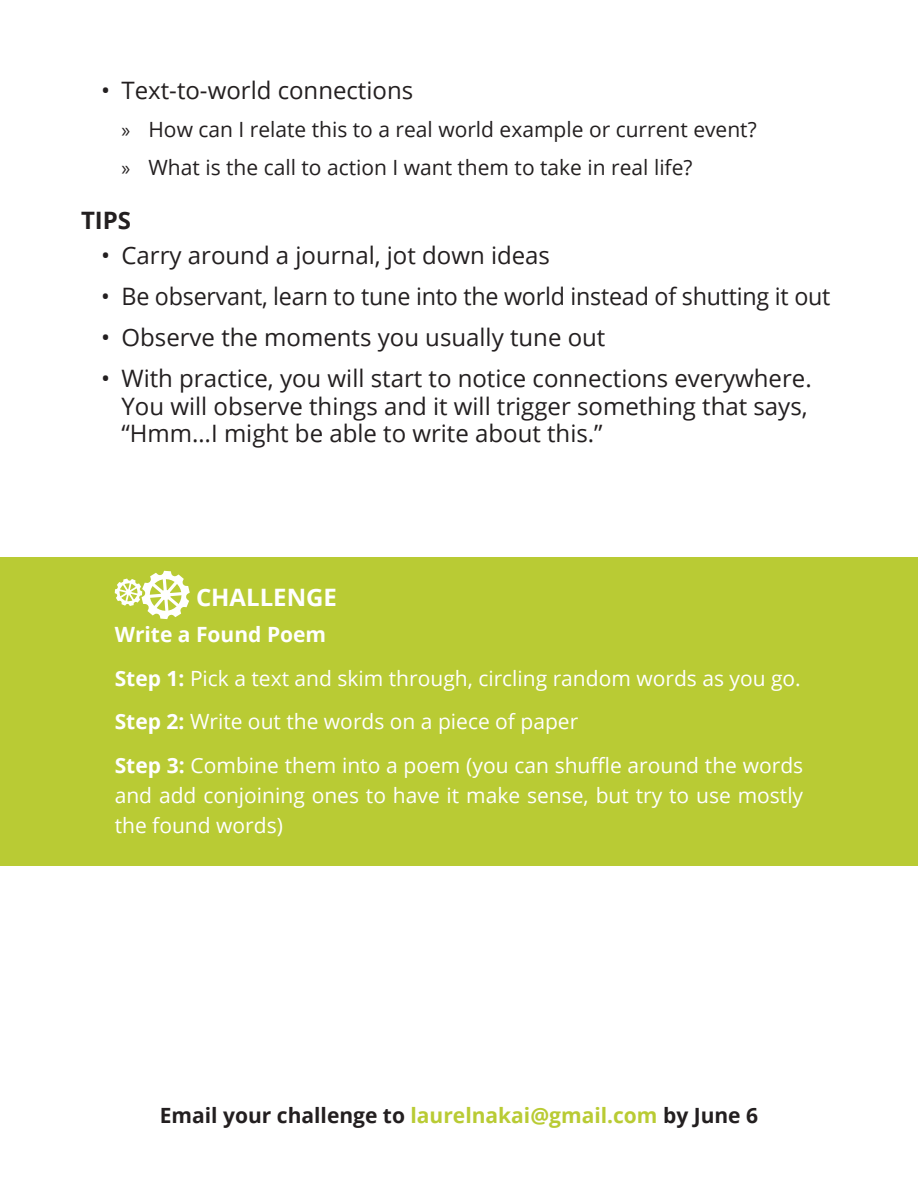
<style>
.page{position:relative;width:918px;height:1188px;background:#fff}
.page>*{position:absolute;margin:0;border:0;box-sizing:border-box;transform-origin:0 0}
.t1{font:24px/27.6px "Open Sans";color:#231f20}
.SUBTITLE{font:700 24px "Open Sans";color:#fff}
.SUBTITLE-2{font:700 24px "Open Sans";color:#231f20}
.Challenge{font:21px/30px "Open Sans";color:#fff;text-align:justify}
.t2{font:21px "Open Sans";color:#231f20}
.BODY{font:700 21px "Open Sans";color:#231f20}
.Challenge-2{font:700 21px "Open Sans";color:#fff}
.s1{font-family:"Myriad Pro"}
.s2{font-weight:700}
.s3{color:#b9cb34}
</style>
<div class="page">
<div style="left:0;top:557px;width:918px;height:309px;background:#b9cb34"></div>
<svg style="left:115px;top:571px;width:75px;height:48px"></svg>
<p class="t1" style="left:101px;top:76px;width:313px">• Text-to-world connections</p>
<p class="t2" style="left:122px;top:115px;width:637px"><span class="s1">»</span> How can I relate this to a real world example or current event?</p>
<p class="t2" style="left:122px;top:153px;width:573px"><span class="s1">»</span> What is the call to action I want them to take in real life?</p>
<p class="SUBTITLE-2" style="left:81px;top:204px;width:52px">TIPS</p>
<p class="t1" style="left:101px;top:240px;width:450px">• Carry around a journal, jot down ideas</p>
<p class="t1" style="left:101px;top:282px;width:731px">• Be observant, learn to tune into the world instead of shutting it out</p>
<p class="t1" style="left:101px;top:323px;width:506px">• Observe the moments you usually tune out</p>
<p class="t1" style="left:122px;top:364px;width:692px;text-indent:-20px">• With practice, you will start to notice connections everywhere.<br>You will observe things and it will trigger something that says, “Hmm…I might be able to write about this.”</p>
<p class="SUBTITLE" style="left:196px;top:580px;width:143px">CHALLENGE</p>
<p class="Challenge-2" style="left:115px;top:620px;width:213px">Write a Found Poem</p>
<p class="Challenge" style="left:115px;top:663px;width:688px"><span class="s2">Step 1:</span> Pick a text and skim through, circling random words as you go.</p>
<p class="Challenge" style="left:115px;top:706px;width:465px"><span class="s2">Step 2:</span> Write out the words on a piece of paper</p>
<p class="Challenge" style="left:115px;top:750px;width:690px"><span class="s2">Step 3:</span> Combine them into a poem (you can shuffle around the words and add conjoining ones to have it make sense, but try to use mostly the found words)</p>
<p class="BODY" style="left:160px;top:1101px;width:600px">Email your challenge to <span class="s3">laurelnakai@gmail.com</span> by June 6</p>
</div>
